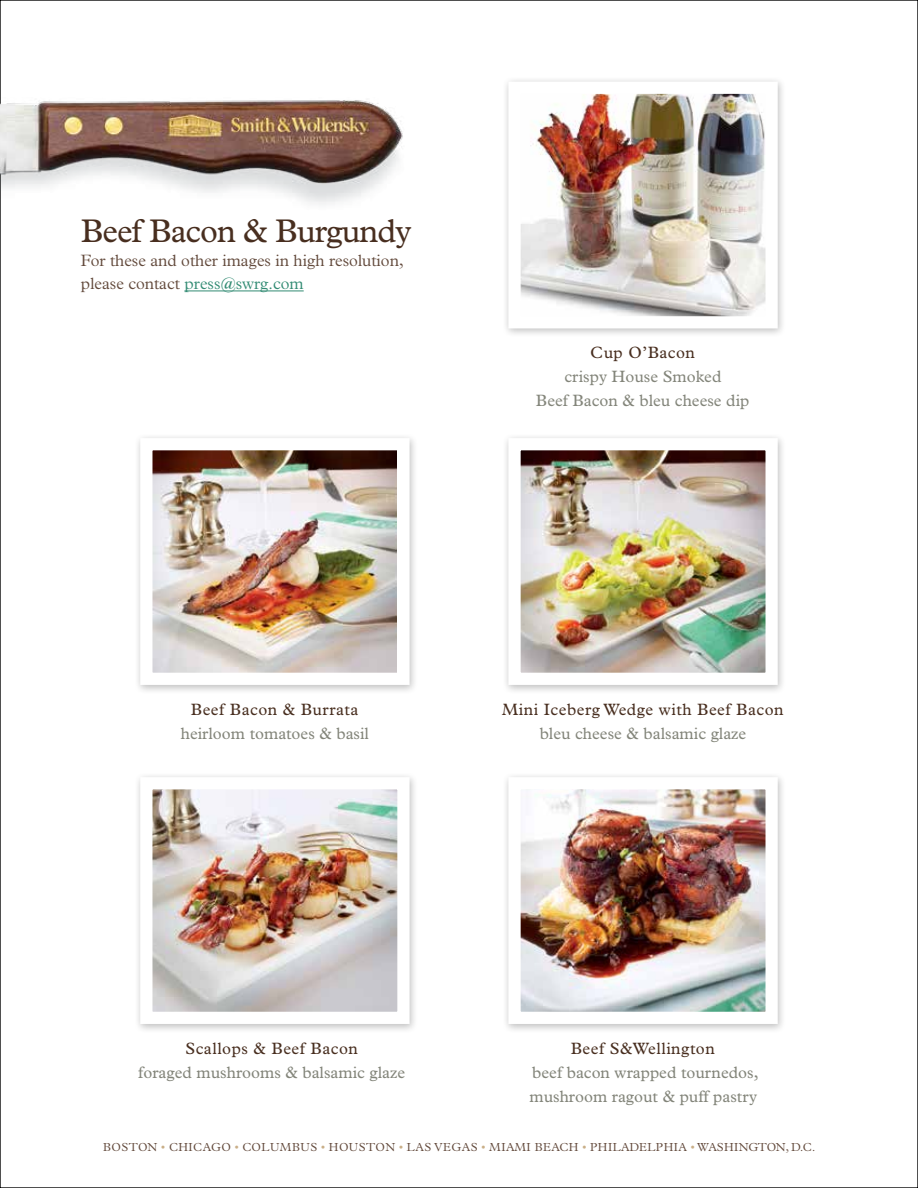
<style>
.page{position:relative;width:918px;height:1188px;background:#fff}
.page>*{position:absolute;margin:0;border:0;box-sizing:border-box;transform-origin:0 0}
.t1{font:33px "Plantin";letter-spacing:-.03em;color:#482e1f}
.t2{font:16.5px/24px "Plantin";color:#83857a;text-align:center}
.t3{font:16.5px "Plantin";letter-spacing:.03em;color:#482e1f}
.t4{font:300 16.5px/23.4px "Plantin";color:#62493b}
.t5{font:300 11.7px "Plantin MT Std";letter-spacing:.04em;color:#62493b}
.s1{color:#338c74}
.s2{color:#caaf88}
</style>
<div class="page">
<img style="left:0;top:82px;width:403px;height:136px">
<hr style="left:184px;top:291px;width:120px;height:1px;background:#338c74">
<div style="left:134px;top:432px;width:284px;height:263px;background:#000;opacity:.25"></div>
<img style="left:153px;top:451px;width:243px;height:221px">
<div style="left:502px;top:76px;width:284px;height:262px;background:#000;opacity:.25"></div>
<img style="left:521px;top:95px;width:244px;height:220px">
<div style="left:134px;top:771px;width:284px;height:263px;background:#000;opacity:.25"></div>
<img style="left:153px;top:790px;width:244px;height:221px">
<div style="left:502px;top:432px;width:284px;height:263px;background:#000;opacity:.25"></div>
<img style="left:521px;top:451px;width:244px;height:221px">
<div style="left:508px;top:438px;width:270px;height:247px;border:12px solid #fff"></div>
<div style="left:502px;top:771px;width:284px;height:263px;background:#000;opacity:.25"></div>
<img style="left:521px;top:790px;width:244px;height:221px">
<h1 class="t1" style="left:81px;top:213px;width:332px">Beef Bacon &amp; Burgundy</h1>
<p class="t4" style="left:81px;top:249px;width:324px">For these and other images in high resolution, please contact <span class="s1">press@swrg.com</span></p>
<p class="t3" style="left:590px;top:343px;width:106px">Cup O’Bacon</p>
<p class="t2" style="left:536px;top:365px;width:215px">crispy House Smoked<br>Beef Bacon &amp; bleu cheese dip</p>
<p class="t3" style="left:191px;top:700px;width:169px">Beef Bacon &amp; Burrata</p>
<p class="t2" style="left:181px;top:721px;width:190px">heirloom tomatoes &amp; basil</p>
<p class="t3" style="left:502px;top:700px;width:283px">Mini Iceberg Wedge with Beef Bacon</p>
<p class="t2" style="left:540px;top:721px;width:208px">bleu cheese &amp; balsamic glaze</p>
<p class="t3" style="left:185px;top:1039px;width:174px">Scallops &amp; Beef Bacon</p>
<p class="t2" style="left:138px;top:1060px;width:268px">foraged mushrooms &amp; balsamic glaze</p>
<p class="t3" style="left:571px;top:1039px;width:146px">Beef S&amp;Wellington</p>
<p class="t2" style="left:529px;top:1060px;width:231px;text-align:left">beef bacon wrapped tournedos, mushroom ragout &amp; puff pastry</p>
<p class="t5" style="left:103px;top:1141px;width:714px">BOSTON <span class="s2">•</span> CHICAGO <span class="s2">•</span> COLUMBUS <span class="s2">•</span> HOUSTON <span class="s2">•</span> LAS VEGAS <span class="s2">•</span> MIAMI BEACH <span class="s2">•</span> PHILADELPHIA <span class="s2">•</span> WASHINGTON, D.C.</p>
</div>
